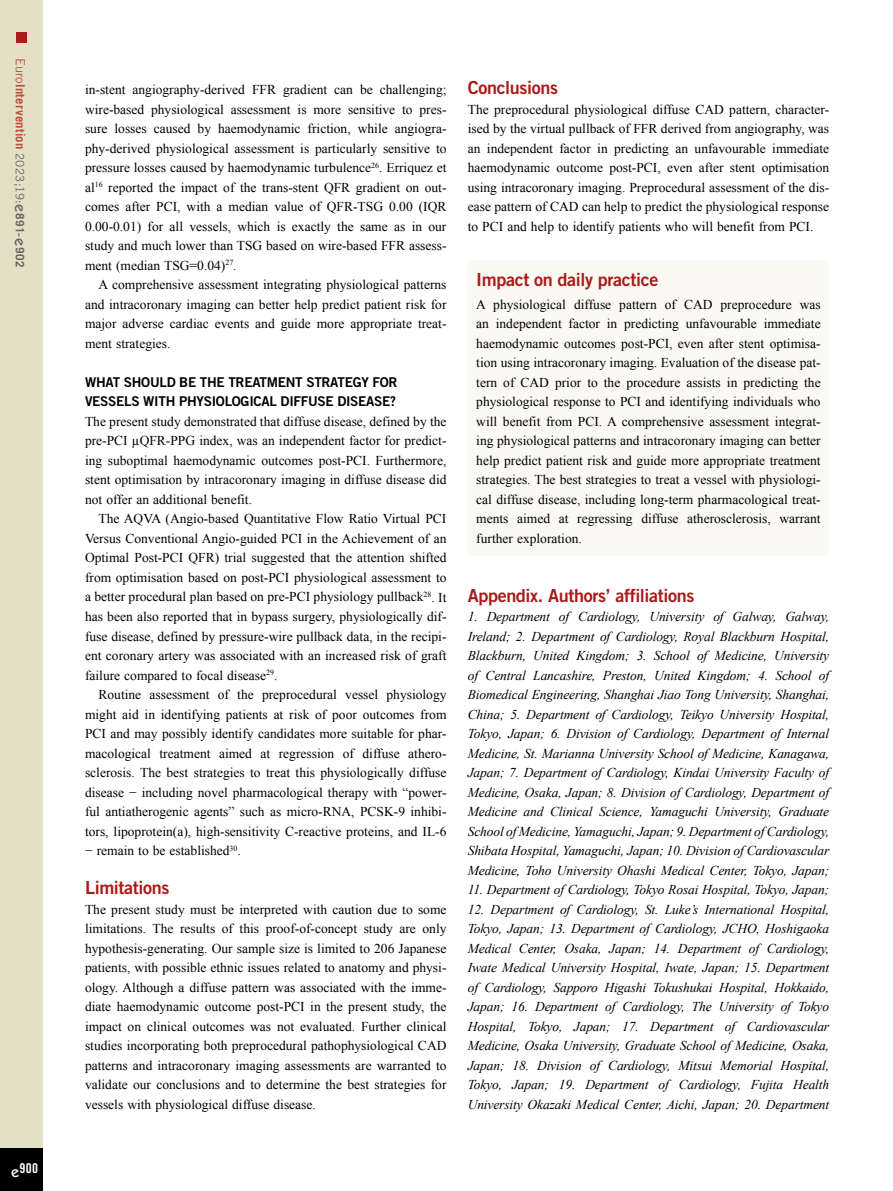
<style>
.page{position:relative;width:893px;height:1191px;background:#fff}
.page>*{position:absolute;margin:0;border:0;box-sizing:border-box;transform-origin:0 0}
.t1{font:18px "Trade Gothic LT Std Bd 2";letter-spacing:-.02em;color:#a91b18}
.t2{font:13.5px/19.5px "Times New Roman";color:#000;text-align:justify}
.t3{font:italic 13.5px/19.5px "Times New Roman";letter-spacing:-.01em;color:#000;text-align:justify}
.t4{font:13.5px/19.5px "Trade Gothic LT Std Bd 2";letter-spacing:-.02em;color:#000}
.t5{font:13.5px "Trade Gothic LT Std Bd Cn 20";color:#fff}
.t6{font:700 12.75px "Trade Gothic LT Std";letter-spacing:.015em;color:#bc533d}
.s1{font-weight:400}
.s2{font-weight:400;font-size:11.7px;color:#646363}
.s3{font-family:"ITC Kabel Std";font-weight:500;font-size:15px;color:#646363}
.s4{font-size:11.7px;color:#646363}
.s5{font-family:"ITC Kabel Std";font-weight:500;font-size:15px}
</style>
<div class="page">
<div style="left:0;top:0;width:43px;height:1191px;background:#e4e0c5"></div>
<div style="left:0;top:1148px;width:43px;height:43px;background:#000"></div>
<div style="left:16px;top:32px;width:10px;height:10px;background:#a91b18"></div>
<div style="left:468px;top:261px;width:361px;height:295px;background:#faf9f3"></div>
<p class="t6" style="left:28px;top:58px;width:211px;rotate:90deg"><span class="s1">Euro</span>Intervention <span class="s2">2023;19:</span><span class="s3">e</span><span class="s4">891-</span><span class="s3">e</span><span class="s4">902</span></p>
<p class="t5" style="left:11px;top:1160px;width:29px"><span class="s5">e</span>900</p>
<p class="t2" style="left:85px;top:80px;width:363px">in-stent angiography-derived FFR gradient can be challenging; wire-based physiological assessment is more sensitive to pres&shy;sure losses caused by haemodynamic friction, while angiogra&shy;phy-derived physiological assessment is particularly sensitive to pressure losses caused by haemodynamic turbulence<sup>26</sup>. Erriquez et al<sup>16</sup> reported the impact of the trans‑stent QFR gradient on out&shy;comes after PCI, with a median value of QFR-TSG 0.00 (IQR 0.00-0.01) for all vessels, which is exactly the same as in our study and much lower than TSG based on wire-based FFR assess&shy;ment (median TSG=0.04)<sup>27</sup>.</p>
<p class="t2" style="left:85px;top:275px;width:363px;text-indent:14px">A comprehensive assessment integrating physiological patterns and intracoronary imaging can better help predict patient risk for major adverse cardiac events and guide more appropriate treat&shy;ment strategies.</p>
<p class="t4" style="left:85px;top:372px;width:314px">WHAT SHOULD BE THE TREATMENT STRATEGY FOR<br>VESSELS WITH PHYSIOLOGICAL DIFFUSE DISEASE?</p>
<p class="t2" style="left:85px;top:411px;width:363px">The present study demonstrated that diffuse disease, defined by the pre-PCI µQFR-PPG index, was an independent factor for predict&shy;ing suboptimal haemodynamic outcomes post-PCI. Furthermore, stent optimisation by intracoronary imaging in diffuse disease did not offer an additional benefit.</p>
<p class="t2" style="left:85px;top:509px;width:363px;text-indent:14px">The AQVA (Angio-based Quantitative Flow Ratio Virtual PCI Versus Conventional Angio-guided PCI in the Achievement of an Optimal Post-PCI QFR) trial suggested that the attention shifted from optimisation based on post-PCI physiological assessment to a better procedural plan based on pre-PCI physiology pullback<sup>28</sup>. It has been also reported that in bypass surgery, physiologically dif&shy;fuse disease, defined by pressure-wire pullback data, in the recipi&shy;ent coronary artery was associated with an increased risk of graft failure compared to focal disease<sup>29</sup>.</p>
<p class="t2" style="left:85px;top:684px;width:363px;text-indent:14px">Routine assessment of the preprocedural vessel physiology might aid in identifying patients at risk of poor outcomes from PCI and may possibly identify candidates more suitable for phar&shy;macological treatment aimed at regression of diffuse athero&shy;sclerosis. The best strategies to treat this physiologically diffuse disease − including novel pharmacological therapy with “power&shy;ful antiatherogenic agents” such as micro-RNA, PCSK-9 inhibi&shy;tors, lipoprotein(a), high-sensitivity C-reactive proteins, and IL-6 − remain to be established<sup>30</sup>.</p>
<h1 class="t1" style="left:85px;top:876px;width:86px">Limitations</h1>
<p class="t2" style="left:85px;top:899px;width:363px">The present study must be interpreted with caution due to some limitations. The results of this proof-of-concept study are only hypothesis-generating. Our sample size is limited to 206 Japanese patients, with possible ethnic issues related to anatomy and physi&shy;ology. Although a diffuse pattern was associated with the imme&shy;diate haemodynamic outcome post-PCI in the present study, the impact on clinical outcomes was not evaluated. Further clinical studies incorporating both preprocedural pathophysiological CAD patterns and intracoronary imaging assessments are warranted to validate our conclusions and to determine the best strategies for vessels with physiological diffuse disease.</p>
<h1 class="t1" style="left:468px;top:77px;width:92px">Conclusions</h1>
<p class="t2" style="left:468px;top:99px;width:363px">The preprocedural physiological diffuse CAD pattern, character&shy;ised by the virtual pullback of FFR derived from angiography, was an independent factor in predicting an unfavourable immediate haemodynamic outcome post-PCI, even after stent optimisation using intracoronary imaging. Preprocedural assessment of the dis&shy;ease pattern of CAD can help to predict the physiological response to PCI and help to identify patients who will benefit from PCI.</p>
<h1 class="t1" style="left:476px;top:269px;width:184px">Impact on daily practice</h1>
<p class="t2" style="left:476px;top:294px;width:346px">A physiological diffuse pattern of CAD preprocedure was an independent factor in predicting unfavourable immediate haemodynamic outcomes post-PCI, even after stent optimisa&shy;tion using intracoronary imaging. Evaluation of the disease pat&shy;tern of CAD prior to the procedure assists in predicting the physiological response to PCI and identifying individuals who will benefit from PCI. A comprehensive assessment integrat&shy;ing physiological patterns and intracoronary imaging can better help predict patient risk and guide more appropriate treatment strategies. The best strategies to treat a vessel with physiologi&shy;cal diffuse disease, including long-term pharmacological treat&shy;ments aimed at regressing diffuse atherosclerosis, warrant further exploration.</p>
<h1 class="t1" style="left:468px;top:584px;width:228px">Appendix. Authors’ affiliations</h1>
<p class="t3" style="left:468px;top:606px;width:363px">1. Department of Cardiology, University of Galway, Galway, Ireland; 2. Department of Cardiology, Royal Blackburn Hospital, Blackburn, United Kingdom; 3. School of Medicine, University of Central Lancashire, Preston, United Kingdom; 4. School of Biomedical Engineering, Shanghai Jiao Tong University, Shanghai, China; 5. Department of Cardiology, Teikyo University Hospital, Tokyo, Japan; 6. Division of Cardiology, Department of Internal Medicine, St. Marianna University School of Medicine, Kanagawa, Japan; 7. Department of Cardiology, Kindai University Faculty of Medicine, Osaka, Japan; 8. Division of Cardiology, Department of Medicine and Clinical Science, Yamaguchi University, Graduate School of Medicine, Yamaguchi, Japan; 9. Department of Cardiology, Shibata Hospital, Yamaguchi, Japan; 10. Division of Cardiovascular Medicine, Toho University Ohashi Medical Center, Tokyo, Japan;</p>
<p class="t3" style="left:468px;top:879px;width:363px">11. Department of Cardiology, Tokyo Rosai Hospital, Tokyo, Japan;</p>
<p class="t3" style="left:468px;top:899px;width:363px">12. Department of Cardiology, St. Luke’s International Hospital, Tokyo, Japan; 13. Department of Cardiology, JCHO, Hoshigaoka Medical Center, Osaka, Japan; 14. Department of Cardiology, Iwate Medical University Hospital, Iwate, Japan; 15. Department of Cardiology, Sapporo Higashi Tokushukai Hospital, Hokkaido, Japan; 16. Department of Cardiology, The University of Tokyo Hospital, Tokyo, Japan; 17. Department of Cardiovascular Medicine, Osaka University, Graduate School of Medicine, Osaka, Japan; 18. Division of Cardiology, Mitsui Memorial Hospital, Tokyo, Japan; 19. Department of Cardiology, Fujita Health University Okazaki Medical Center, Aichi, Japan; 20. Department</p>
</div>
